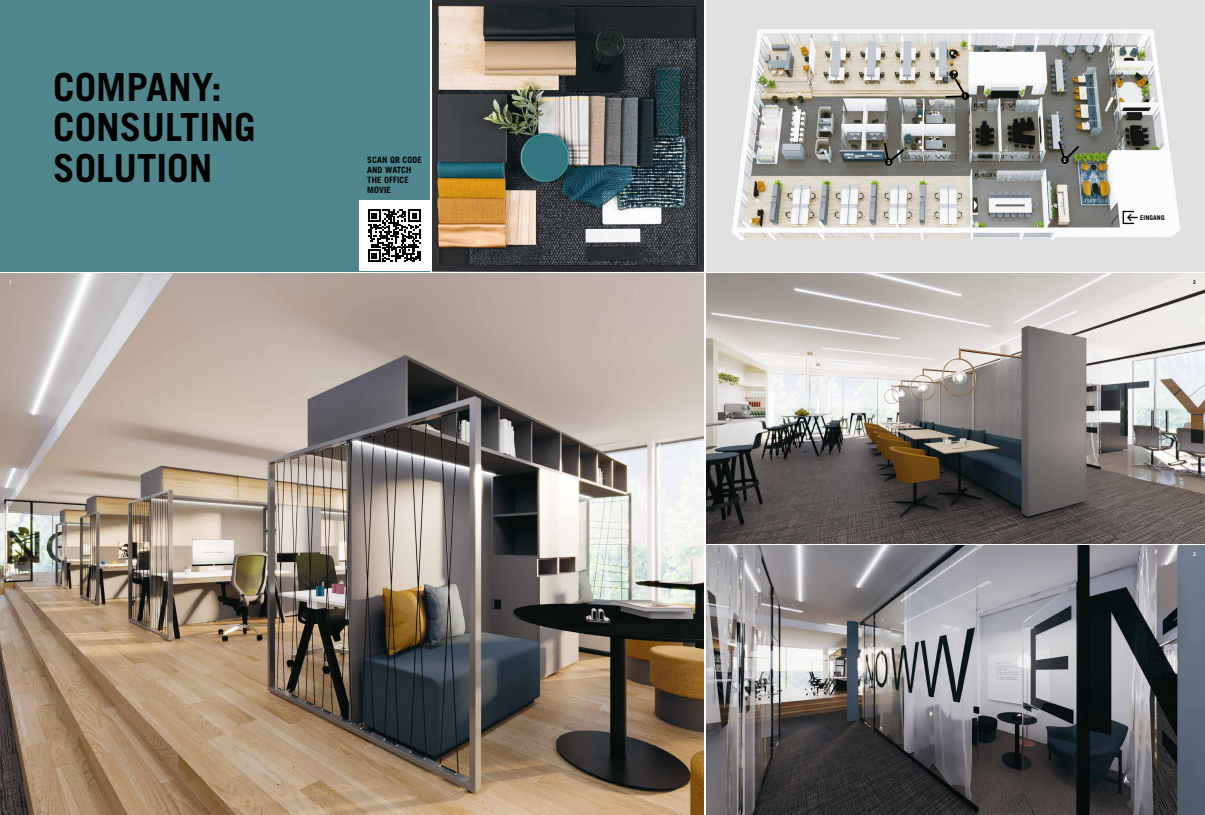
<style>
.page{position:relative;width:1205px;height:815px;background:#fff}
.page>*{position:absolute;margin:0;border:0;box-sizing:border-box;transform-origin:0 0}
.t1{font:700 38.75px/40.6px "Trade Gothic";color:#000}
.t2{font:700 8.75px/10px "Trade Gothic";letter-spacing:.01em;color:#000}
.t3{font:700 6.56px "Trade Gothic";letter-spacing:.01em;color:#000}
.t4{font:700 5px "Trade Gothic";color:#fff}
.t5{font:700 5px "Trade Gothic";color:#000}
</style>
<div class="page">
<div style="left:0;top:0;width:430px;height:271px;background:#50878f"></div>
<img style="left:0;top:274px;width:703px;height:541px">
<img style="left:706px;top:274px;width:499px;height:269px">
<img style="left:706px;top:546px;width:499px;height:269px">
<div style="left:359px;top:200px;width:71px;height:71px;background:#fff"></div>
<svg style="left:368px;top:209px;width:53px;height:53px"></svg>
<img style="left:706px;top:0;width:499px;height:271px">
<img style="left:432px;top:0;width:271px;height:271px">
<svg style="left:1122px;top:211px;width:15px;height:13px"></svg>
<svg style="left:1058px;top:141px;width:21px;height:23px"></svg>
<svg style="left:946px;top:79px;width:23px;height:21px"></svg>
<svg style="left:884px;top:143px;width:20px;height:23px"></svg>
<h1 class="t1" style="left:53px;top:66px;width:204px">COMPANY:<br>CONSULTING<br>SOLUTION</h1>
<p class="t2" style="left:367px;top:155px;width:56px">SCAN QR CODE<br>AND WATCH<br>THE OFFICE<br>MOVIE</p>
<p class="t4" style="left:887px;top:159px;width:4px">3</p>
<p class="t4" style="left:964px;top:93px;width:4px">1</p>
<p class="t4" style="left:1063px;top:157px;width:4px">2</p>
<p class="t3" style="left:1140px;top:213px;width:26px">EINGANG</p>
<p class="t4" style="left:9px;top:279px;width:4px">1</p>
<p class="t5" style="left:1193px;top:279px;width:4px">2</p>
<p class="t4" style="left:1193px;top:551px;width:4px">3</p>
</div>
